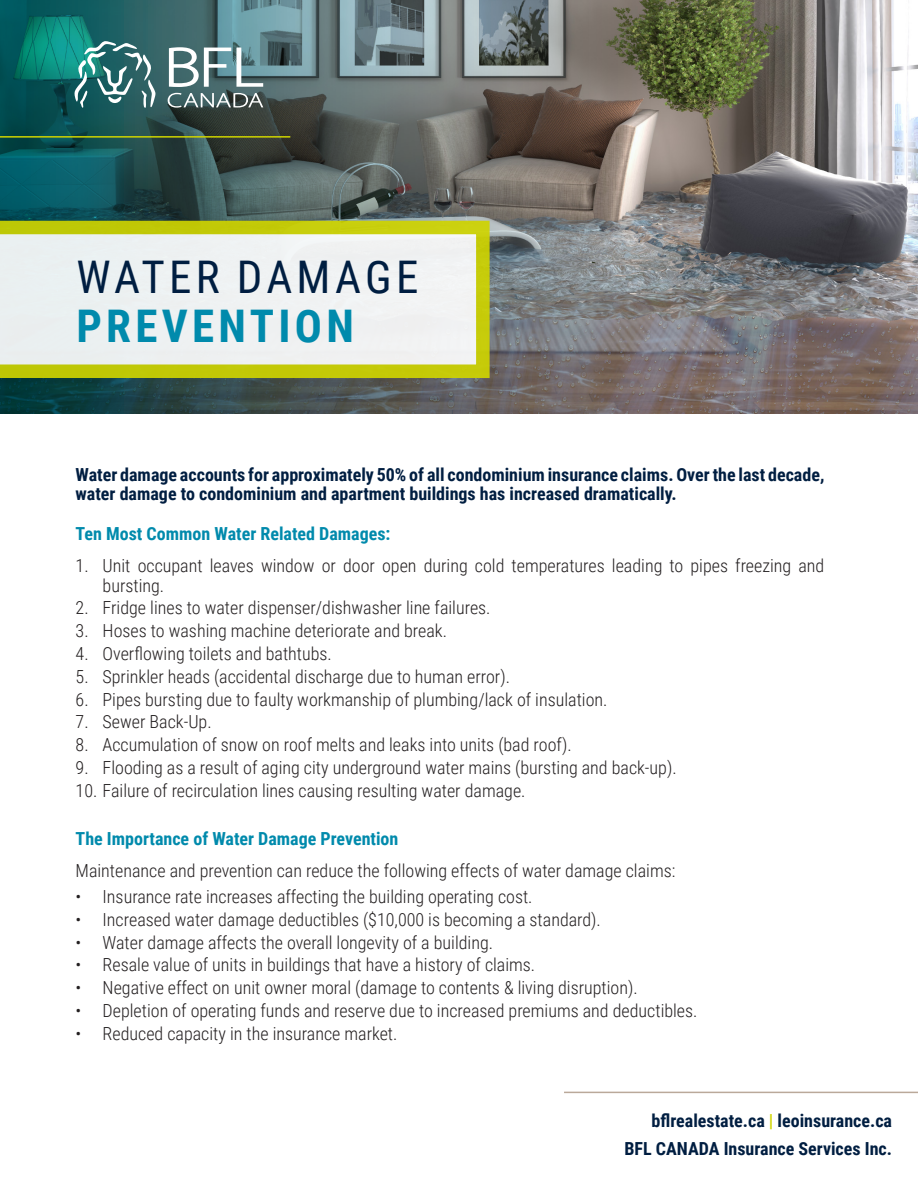
<style>
.page{position:relative;width:918px;height:1188px;background:#fff}
.page>*{position:absolute;margin:0;border:0;box-sizing:border-box;transform-origin:0 0}
.t1{font:45px "Roboto Condensed";letter-spacing:.095em;color:#001e41}
.t2{font:700 45px "Roboto Condensed";letter-spacing:.095em;color:#008aac}
.t3{font:300 18px/19.8px "Roboto Condensed";color:#231f20}
.bflcanada_ca{font:700 18px/19.8px "Roboto Condensed";color:#001e41}
.t4{font:700 18px "Roboto Condensed";color:#008aac}
.s1{color:#cfd400}
</style>
<div class="page">
<img style="left:675px;top:0;width:243px;height:414px">
<img style="left:0;top:0;width:675px;height:414px">
<svg style="left:0;top:221px;width:490px;height:157px;fill:#edf0f1"></svg>
<svg style="left:169px;top:47px;width:94px;height:40px"></svg>
<svg style="left:168px;top:93px;width:95px;height:15px"></svg>
<svg style="left:74px;top:41px;width:82px;height:67px"></svg>
<hr style="left:0;top:136px;width:290px;height:2px;background:#cfd400">
<hr style="left:564px;top:1092px;width:354px;height:1px;background:#baa99a">
<p class="t1" style="left:76px;top:246px;width:344px">WATER DAMAGE</p>
<p class="t2" style="left:76px;top:294px;width:279px">PREVENTION</p>
<p class="bflcanada_ca" style="left:76px;top:464px;width:750px">Water damage accounts for approximately 50% of all condominium insurance claims. Over the last decade, water damage to condominium and apartment buildings has increased dramatically.</p>
<p class="t4" style="left:76px;top:521px;width:316px">Ten Most Common Water Related Damages:</p>
<p class="t3" style="left:103px;top:555px;width:723px;text-indent:-27px">1. Unit occupant leaves window or door open during cold temperatures leading to pipes freezing and bursting.</p>
<p class="t3" style="left:76px;top:597px;width:417px">2. Fridge lines to water dispenser/dishwasher line failures.</p>
<p class="t3" style="left:76px;top:620px;width:373px">3. Hoses to washing machine deteriorate and break.</p>
<p class="t3" style="left:76px;top:643px;width:258px">4. Overflowing toilets and bathtubs.</p>
<p class="t3" style="left:76px;top:666px;width:436px">5. Sprinkler heads (accidental discharge due to human error).</p>
<p class="t3" style="left:76px;top:689px;width:533px">6. Pipes bursting due to faulty workmanship of plumbing/lack of insulation.</p>
<p class="t3" style="left:76px;top:711px;width:138px">7. Sewer Back-Up.</p>
<p class="t3" style="left:76px;top:734px;width:498px">8. Accumulation of snow on roof melts and leaks into units (bad roof).</p>
<p class="t3" style="left:76px;top:757px;width:603px">9. Flooding as a result of aging city underground water mains (bursting and back-up).</p>
<p class="t3" style="left:76px;top:780px;width:451px">10. Failure of recirculation lines causing resulting water damage.</p>
<p class="t4" style="left:76px;top:826px;width:324px">The Importance of Water Damage Prevention</p>
<p class="t3" style="left:76px;top:860px;width:601px">Maintenance and prevention can reduce the following effects of water damage claims:</p>
<p class="t3" style="left:76px;top:886px;width:458px">• Insurance rate increases affecting the building operating cost.</p>
<p class="t3" style="left:76px;top:909px;width:527px">• Increased water damage deductibles ($10,000 is becoming a standard).</p>
<p class="t3" style="left:76px;top:932px;width:419px">• Water damage affects the overall longevity of a building.</p>
<p class="t3" style="left:76px;top:954px;width:461px">• Resale value of units in buildings that have a history of claims.</p>
<p class="t3" style="left:76px;top:977px;width:564px">• Negative effect on unit owner moral (damage to contents &amp; living disruption).</p>
<p class="t3" style="left:76px;top:1000px;width:623px">• Depletion of operating funds and reserve due to increased premiums and deductibles.</p>
<p class="t3" style="left:76px;top:1023px;width:323px">• Reduced capacity in the insurance market.</p>
<p class="bflcanada_ca" style="left:652px;top:1111px;width:242px">bflrealestate.ca <span class="s1">|</span> leoinsurance.ca</p>
<p class="bflcanada_ca" style="left:624px;top:1138px;width:269px">BFL CANADA Insurance Services Inc.</p>
</div>
